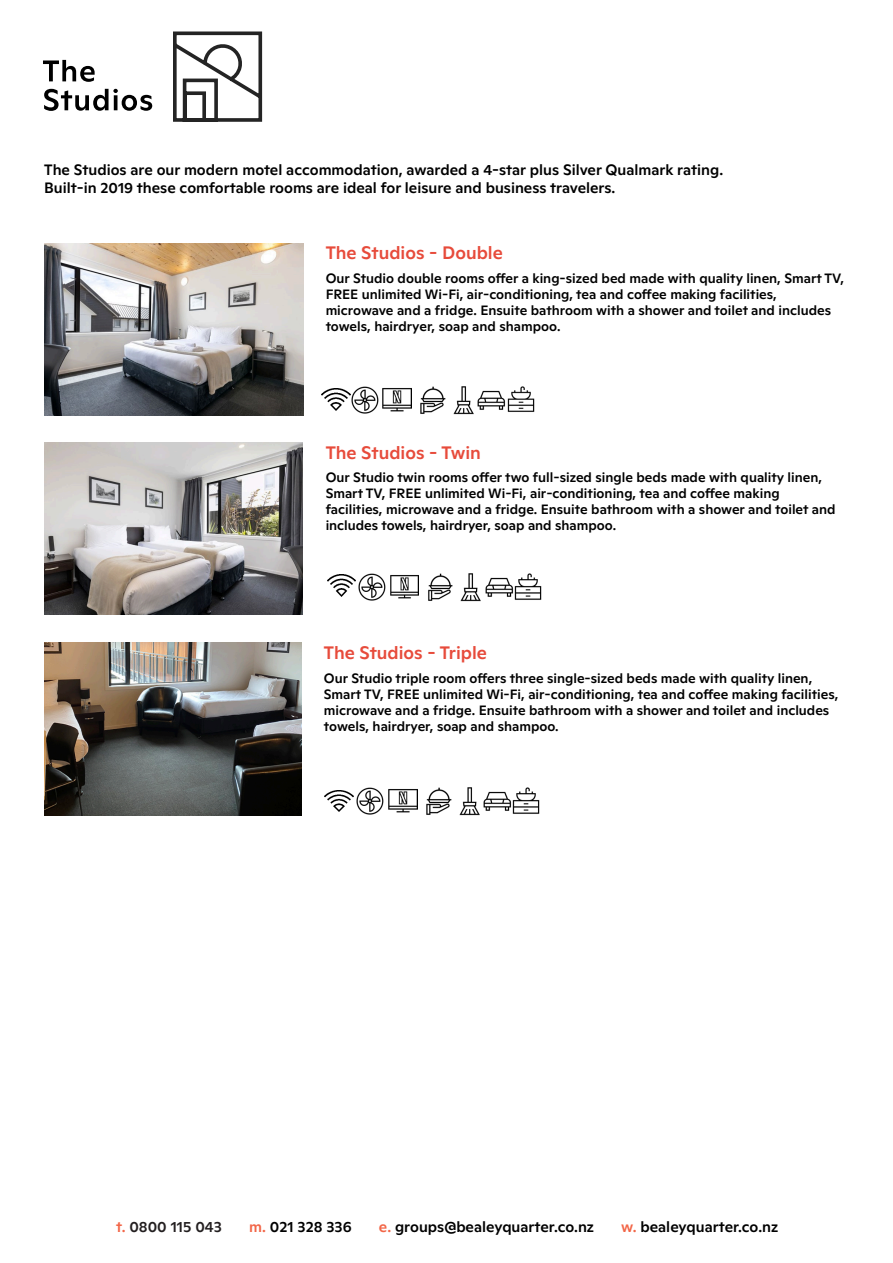
<style>
.page{position:relative;width:893px;height:1263px;background:#fff}
.page>*{position:absolute;margin:0;border:0;box-sizing:border-box;transform-origin:0 0}
.Paragraph_Style1{font:500 18px "ABC Ginto Normal";color:#e74b3b}
.Paragraph_Style1-2{font:500 15px/18px "ABC Ginto Normal";color:#000}
.Paragraph_Style1-3{font:500 15px "ABC Ginto Normal";color:#231f20}
.Paragraph_Style1-4{font:500 13.5px/15.9px "ABC Ginto Normal";color:#000}
.s1{color:#f26648}
</style>
<div class="page">
<img style="left:44px;top:243px;width:259px;height:173px">
<img style="left:44px;top:442px;width:259px;height:173px">
<svg style="left:173px;top:31px;width:90px;height:91px"></svg>
<svg style="left:43px;top:60px;width:52px;height:22px"></svg>
<svg style="left:44px;top:89px;width:108px;height:22px"></svg>
<img style="left:350px;top:386px;width:29px;height:28px">
<img style="left:453px;top:386px;width:82px;height:29px">
<img style="left:420px;top:386px;width:26px;height:28px">
<img style="left:383px;top:388px;width:28px;height:24px">
<img style="left:358px;top:573px;width:28px;height:28px">
<img style="left:460px;top:573px;width:82px;height:29px">
<img style="left:428px;top:573px;width:25px;height:28px">
<img style="left:390px;top:575px;width:29px;height:24px">
<img style="left:327px;top:575px;width:29px;height:22px">
<img style="left:321px;top:389px;width:29px;height:21px">
<img style="left:44px;top:643px;width:257px;height:172px">
<img style="left:356px;top:787px;width:28px;height:28px">
<img style="left:459px;top:787px;width:21px;height:28px">
<img style="left:483px;top:787px;width:57px;height:27px">
<img style="left:426px;top:787px;width:26px;height:28px">
<img style="left:388px;top:789px;width:29px;height:24px">
<img style="left:324px;top:790px;width:29px;height:22px">
<p class="Paragraph_Style1-2" style="left:44px;top:160px;width:680px">The Studios are our modern motel accommodation, awarded a 4-star plus Silver Qualmark rating.<br>Built-in 2019 these comfortable rooms are ideal for leisure and business travelers.</p>
<p class="Paragraph_Style1" style="left:325px;top:242px;width:179px">The Studios - Double</p>
<p class="Paragraph_Style1-4" style="left:325px;top:270px;width:520px">Our Studio double rooms offer a king-sized bed made with quality linen, Smart TV, FREE unlimited Wi-Fi, air-conditioning, tea and coffee making facilities, microwave and a fridge. Ensuite bathroom with a shower and toilet and includes towels, hairdryer, soap and shampoo.</p>
<p class="Paragraph_Style1" style="left:325px;top:441px;width:157px">The Studios - Twin</p>
<p class="Paragraph_Style1-4" style="left:325px;top:469px;width:511px">Our Studio twin rooms offer two full-sized single beds made with quality linen, Smart TV, FREE unlimited Wi-Fi, air-conditioning, tea and coffee making facilities, microwave and a fridge. Ensuite bathroom with a shower and toilet and includes towels, hairdryer, soap and shampoo.</p>
<p class="Paragraph_Style1" style="left:324px;top:642px;width:164px">The Studios - Triple</p>
<p class="Paragraph_Style1-4" style="left:324px;top:670px;width:516px">Our Studio triple room offers three single-sized beds made with quality linen, Smart TV, FREE unlimited Wi-Fi, air-conditioning, tea and coffee making facilities, microwave and a fridge. Ensuite bathroom with a shower and toilet and includes towels, hairdryer, soap and shampoo.</p>
<p class="Paragraph_Style1-3" style="left:116px;top:1217px;width:107px"><span class="s1">t.</span> 0800 115 043</p>
<p class="Paragraph_Style1-2" style="left:249px;top:1217px;width:104px"><span class="s1">m.</span> 021 328 336</p>
<p class="Paragraph_Style1-2" style="left:379px;top:1217px;width:217px"><span class="s1">e.</span> groups@bealeyquarter.co.nz</p>
<p class="Paragraph_Style1-2" style="left:621px;top:1217px;width:158px"><span class="s1">w.</span> bealeyquarter.co.nz</p>
</div>
